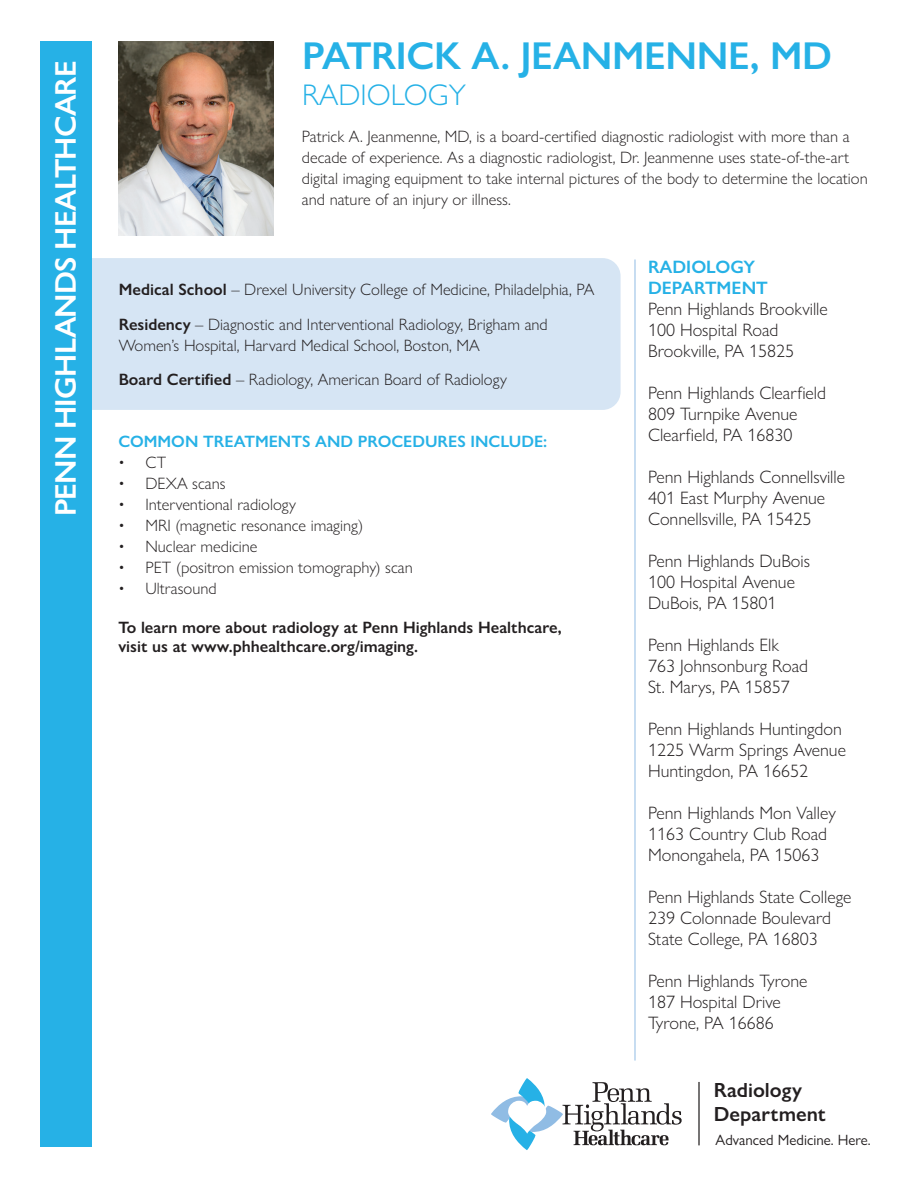
<style>
.page{position:relative;width:918px;height:1188px;background:#fff}
.page>*{position:absolute;margin:0;border:0;box-sizing:border-box;transform-origin:0 0}
.t1{font:600 39px "Gill Sans Nova";letter-spacing:-.01em;color:#26b1e6}
.t2{font:600 30px "Gill Sans Nova";letter-spacing:-.025em;color:#fff}
.t3{font:300 30px "Gill Sans Nova";color:#26b1e6}
.t4{font:600 20.55px/24.3px "Gill Sans Nova";color:#231f20}
.t5{font:300 18px/21px "Gill Sans Nova";color:#231f20}
.t6{font:600 18px/21px "Gill Sans Nova";color:#26b1e6}
.t7{font:300 16.5px/21px "Gill Sans Nova";color:#231f20}
.t8{font:600 16.5px/19.5px "Gill Sans Nova";color:#231f20}
.t9{font:600 16.5px "Gill Sans Nova";color:#26b1e6}
.t10{font:15px "Gill Sans Nova";color:#231f20}
.s1{font-weight:600}
</style>
<div class="page">
<img style="left:119px;top:41px;width:154px;height:194px">
<div style="left:59px;top:258px;width:562px;height:152px;background:#d6e5f4;border-radius:18px"></div>
<div style="left:41px;top:41px;width:51px;height:1106px;background:#26b1e6"></div>
<hr style="left:635px;top:260px;width:1px;height:801px;background:#90bce4">
<svg style="left:491px;top:1078px;width:191px;height:72px"></svg>
<hr style="left:698px;top:1082px;width:2px;height:63px;background:#231f20">
<h2 class="t2" style="left:47px;top:516px;width:457px;rotate:-90deg">PENN HIGHLANDS HEALTHCARE</h2>
<h1 class="t1" style="left:302px;top:32px;width:532px">PATRICK A. JEANMENNE, MD</h1>
<h2 class="t3" style="left:302px;top:77px;width:166px">RADIOLOGY</h2>
<p class="t7" style="left:302px;top:125px;width:567px">Patrick A. Jeanmenne, MD, is a board-certified diagnostic radiologist with more than a decade of experience. As a diagnostic radiologist, Dr. Jeanmenne uses state-of-the-art digital imaging equipment to take internal pictures of the body to determine the location and nature of an injury or illness.</p>
<p class="t7" style="left:119px;top:272px;width:477px;line-height:34.5px"><span class="s1">Medical School</span> – Drexel University College of Medicine, Philadelphia, PA<br><span class="s1">Residency</span> – Diagnostic and Interventional Radiology, Brigham and</p>
<p class="t7" style="left:119px;top:328px;width:390px;line-height:34.5px">Women’s Hospital, Harvard Medical School, Boston, MA<br><span class="s1">Board Certified</span> – Radiology, American Board of Radiology</p>
<p class="t9" style="left:118px;top:431px;width:430px">COMMON TREATMENTS AND PROCEDURES INCLUDE:</p>
<p class="t7" style="left:118px;top:452px;width:49px">• CT</p>
<p class="t7" style="left:118px;top:473px;width:109px">• DEXA scans</p>
<p class="t7" style="left:118px;top:494px;width:179px">• Interventional radiology</p>
<p class="t7" style="left:118px;top:515px;width:247px">• MRI (magnetic resonance imaging)</p>
<p class="t7" style="left:118px;top:536px;width:141px">• Nuclear medicine</p>
<p class="t7" style="left:118px;top:557px;width:296px">• PET (positron emission tomography) scan</p>
<p class="t7" style="left:118px;top:578px;width:100px">• Ultrasound</p>
<p class="t8" style="left:118px;top:617px;width:445px">To learn more about radiology at Penn Highlands Healthcare, visit us at www.phhealthcare.org/imaging.</p>
<p class="t6" style="left:648px;top:256px;width:121px">RADIOLOGY<br>DEPARTMENT</p>
<p class="t5" style="left:648px;top:298px;width:181px">Penn Highlands Brookville<br>100 Hospital Road<br>Brookville, PA 15825</p>
<p class="t5" style="left:648px;top:382px;width:180px">Penn Highlands Clearfield<br>809 Turnpike Avenue<br>Clearfield, PA 16830</p>
<p class="t5" style="left:648px;top:466px;width:199px">Penn Highlands Connellsville<br>401 East Murphy Avenue<br>Connellsville, PA 15425</p>
<p class="t5" style="left:648px;top:550px;width:164px">Penn Highlands DuBois<br>100 Hospital Avenue<br>DuBois, PA 15801</p>
<p class="t5" style="left:648px;top:634px;width:162px">Penn Highlands Elk<br>763 Johnsonburg Road<br>St. Marys, PA 15857</p>
<p class="t5" style="left:648px;top:718px;width:200px">Penn Highlands Huntingdon<br>1225 Warm Springs Avenue<br>Huntingdon, PA 16652</p>
<p class="t5" style="left:648px;top:802px;width:190px">Penn Highlands Mon Valley<br>1163 Country Club Road<br>Monongahela, PA 15063</p>
<p class="t5" style="left:648px;top:886px;width:205px">Penn Highlands State College<br>239 Colonnade Boulevard<br>State College, PA 16803</p>
<p class="t5" style="left:648px;top:970px;width:161px">Penn Highlands Tyrone<br>187 Hospital Drive<br>Tyrone, PA 16686</p>
<p class="t4" style="left:714px;top:1078px;width:114px">Radiology<br>Department</p>
<p class="t10" style="left:716px;top:1131px;width:157px">Advanced Medicine. Here.</p>
</div>
